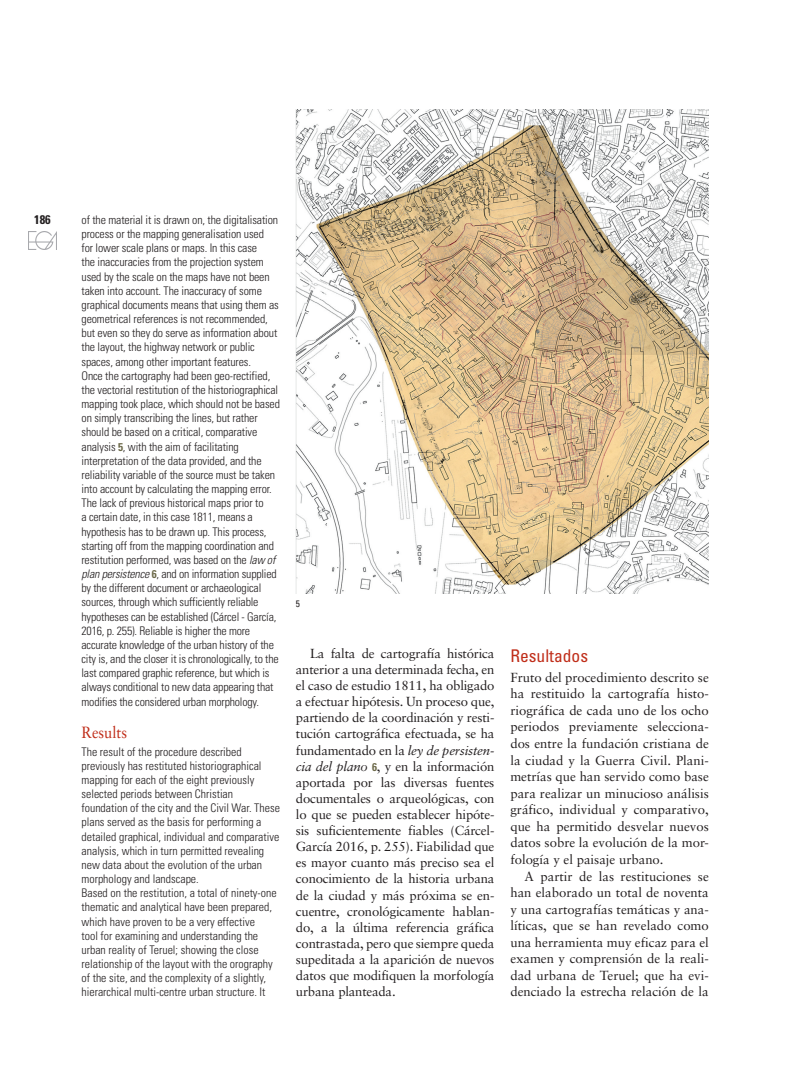
<style>
.page{position:relative;width:801px;height:1085px;background:#fff}
.page>*{position:absolute;margin:0;border:0;box-sizing:border-box;transform-origin:0 0}
.TITULAR_1_CAST{font:condensed 17.5px "Univers";color:#c02d19}
.TITULAR_1_INGLES{font:16.25px "Sabon";color:#c02d19;scale:.9 1}
.t1{font:13.12px/16.1px "Sabon";color:#231f20;text-align:justify}
.t2{font:700 condensed 12.5px "Univers";color:#231f20}
.t3{font:300 condensed 11.88px/14.1px "Univers";letter-spacing:-.01em;color:#231f20}
.PIES_DE_FOTO_INGLES{font:condensed 9.38px "Univers";color:#231f20}
.s1{font-weight:700;font-size:11.25px;color:#6d6a4a}
.s2{font-style:italic}
.s3{font-family:"Univers";font-weight:700;font-stretch:condensed;font-size:11.25px;color:#6d6a4a}
</style>
<div class="page">
<img style="left:29px;top:231px;width:27px;height:18px">
<img style="left:296px;top:110px;width:413px;height:484px">
<p class="t2" style="left:34px;top:212px;width:18px">186</p>
<p class="t3" style="left:81px;top:213px;width:199px">of the material it is drawn on, the digitalisation process or the mapping generalisation used<br>for lower scale plans or maps. In this case<br>the inaccuracies from the projection system used by the scale on the maps have not been taken into account. The inaccuracy of some graphical documents means that using them as geometrical references is not recommended, but even so they do serve as information about the layout, the highway network or public spaces, among other important features.</p>
<p class="t3" style="left:81px;top:368px;width:200px">Once the cartography had been geo-rectified, the vectorial restitution of the historiographical mapping took place, which should not be based on simply transcribing the lines, but rather should be based on a critical, comparative analysis <span class="s1">5</span>, with the aim of facilitating interpretation of the data provided, and the reliability variable of the source must be taken into account by calculating the mapping error.</p>
<p class="t3" style="left:81px;top:496px;width:199px">The lack of previous historical maps prior to<br>a certain date, in this case 1811, means a hypothesis has to be drawn up. This process, starting off from the mapping coordination and restitution performed, was based on the <span class="s2">law of plan persistence</span> <span class="s1">6</span>, and on information supplied by the different document or archaeological sources, through which sufficiently reliable hypotheses can be established (Cárcel - García, 2016, p. 255). Reliable is higher the more accurate knowledge of the urban history of the city is, and the closer it is chronologically, to the last compared graphic reference, but which is always conditional to new data appearing that modifies the considered urban morphology.</p>
<p class="TITULAR_1_INGLES" style="left:81px;top:722px;width:52px">Results</p>
<p class="t3" style="left:81px;top:744px;width:200px">The result of the procedure described previously has restituted historiographical mapping for each of the eight previously selected periods between Christian foundation of the city and the Civil War. These plans served as the basis for performing a detailed graphical, individual and comparative analysis, which in turn permitted revealing new data about the evolution of the urban morphology and landscape.</p>
<p class="t3" style="left:81px;top:885px;width:197px">Based on the restitution, a total of ninety-one thematic and analytical have been prepared, which have proven to be a very effective<br>tool for examining and understanding the urban reality of Teruel; showing the close relationship of the layout with the orography of the site, and the complexity of a slightly, hierarchical multi-centre urban structure. It</p>
<p class="PIES_DE_FOTO_INGLES" style="left:296px;top:597px;width:6px">5</p>
<p class="t1" style="left:296px;top:645px;width:200px;text-indent:14px">La falta de cartografía histórica anterior a una determinada fecha, en el caso de estudio 1811, ha obligado a efectuar hipótesis. Un proceso que, partiendo de la coordinación y resti&shy;tución cartográfica efectuada, se ha fundamentado en la <span class="s2">ley de persisten&shy;cia del plano</span> <span class="s3">6</span>, y en la información aportada por las diversas fuentes documentales o arqueológicas, con lo que se pueden establecer hipóte&shy;sis suficientemente fiables (Cárcel-García 2016, p. 255). Fiabilidad que es mayor cuanto más preciso sea el conocimiento de la historia urbana de la ciudad y más próxima se en&shy;cuentre, cronológicamente hablan&shy;do, a la última referencia gráfica contrastada, pero que siempre queda supeditada a la aparición de nuevos datos que modifiquen la morfología urbana planteada.</p>
<p class="TITULAR_1_CAST" style="left:510px;top:644px;width:79px">Resultados</p>
<p class="t1" style="left:510px;top:668px;width:200px;line-height:16.5px">Fruto del procedimiento descrito se ha restituido la cartografía histo&shy;riográfica de cada uno de los ocho periodos previamente selecciona&shy;dos entre la fundación cristiana de la ciudad y la Guerra Civil. Plani&shy;metrías que han servido como base para realizar un minucioso análisis gráfico, individual y comparativo, que ha permitido desvelar nuevos datos sobre la evolución de la mor&shy;fología y el paisaje urbano.</p>
<p class="t1" style="left:510px;top:867px;width:200px;line-height:16.5px;text-indent:14px">A partir de las restituciones se han elaborado un total de noventa y una cartografías temáticas y ana&shy;líticas, que se han revelado como una herramienta muy eficaz para el examen y comprensión de la reali&shy;dad urbana de Teruel; que ha evi&shy;denciado la estrecha relación de la</p>
</div>
